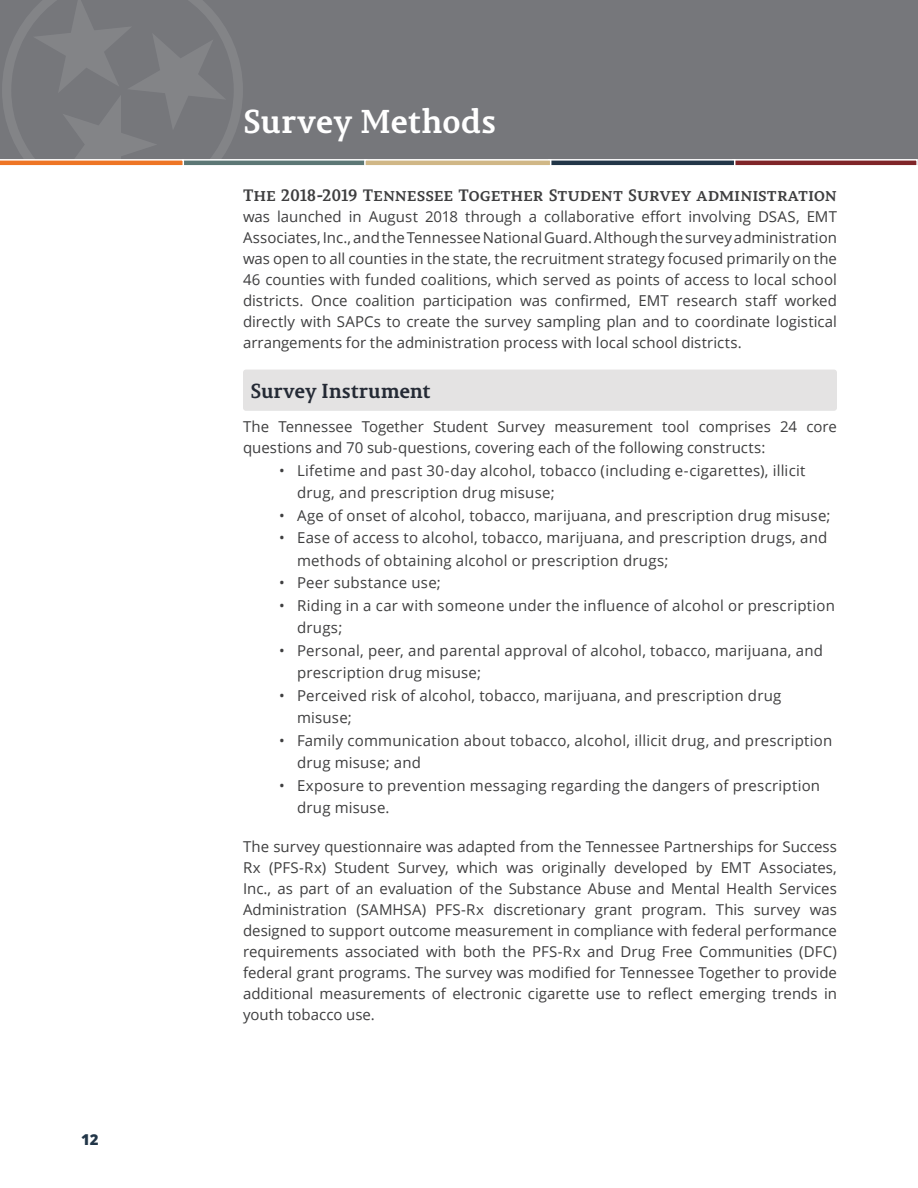
<style>
.page{position:relative;width:918px;height:1188px;background:#fff}
.page>*{position:absolute;margin:0;border:0;box-sizing:border-box;transform-origin:0 0}
.t1{font:700 33px "Permian Slab Serif Typeface";color:#fff}
.t2{font:700 20.25px "Permian Slab Serif Typeface";color:#242a35}
.first_P_in_section{font:700 16.5px "Permian Slab Serif Typeface";letter-spacing:-.005em;color:#3e3e3f}
.first_P_in_subsectio{font:15px/21px "Open Sans";letter-spacing:.015em;color:#3e3e3f}
.first_P_in_section-2{font:15px/21px "Open Sans";letter-spacing:.005em;color:#3e3e3f;text-align:justify}
.t3{font:800 15px "Open Sans";color:#223648}
</style>
<div class="page">
<svg style="left:0;top:0;width:918px;height:166px;background:#79797c"></svg>
<div style="left:243px;top:370px;width:594px;height:41px;background:#e4e3e3;border-radius:3px"></div>
<p class="t3" style="left:81px;top:1128px;width:19px">12</p>
<h2 class="t1" style="left:243px;top:94px;width:255px">Survey Methods</h2>
<p class="first_P_in_section" style="left:243px;top:181px;width:595px">The 2018-2019 Tennessee Together Student Survey administration</p>
<p class="first_P_in_section-2" style="left:243px;top:206px;width:596px">was launched in August 2018 through a collaborative effort involving DSAS, EMT Associates, Inc., and the Tennessee National Guard. Although the survey administration was open to all counties in the state, the recruitment strategy focused primarily on the 46 counties with funded coalitions, which served as points of access to local school districts. Once coalition participation was confirmed, EMT research staff worked directly with SAPCs to create the survey sampling plan and to coordinate logistical arrangements for the administration process with local school districts.</p>
<h3 class="t2" style="left:250px;top:374px;width:182px">Survey Instrument</h3>
<p class="first_P_in_subsectio" style="left:243px;top:416px;width:596px">The Tennessee Together Student Survey measurement tool comprises 24 core questions and 70 sub-questions, covering each of the following constructs:</p>
<p class="first_P_in_subsectio" style="left:297px;top:458px;width:510px;line-height:22.5px;text-indent:-18px">• Lifetime and past 30-day alcohol, tobacco (including e-cigarettes), illicit drug, and prescription drug misuse;</p>
<p class="first_P_in_subsectio" style="left:279px;top:504px;width:553px">• Age of onset of alcohol, tobacco, marijuana, and prescription drug misuse;</p>
<p class="first_P_in_subsectio" style="left:297px;top:526px;width:532px;line-height:22.5px;text-indent:-18px">• Ease of access to alcohol, tobacco, marijuana, and prescription drugs, and methods of obtaining alcohol or prescription drugs;</p>
<p class="first_P_in_subsectio" style="left:279px;top:572px;width:163px">• Peer substance use;</p>
<p class="first_P_in_subsectio" style="left:297px;top:593px;width:540px;line-height:22.5px;text-indent:-18px">• Riding in a car with someone under the influence of alcohol or prescription drugs;</p>
<p class="first_P_in_subsectio" style="left:297px;top:638px;width:528px;line-height:22.5px;text-indent:-18px">• Personal, peer, and parental approval of alcohol, tobacco, marijuana, and prescription drug misuse;</p>
<p class="first_P_in_subsectio" style="left:297px;top:683px;width:486px;line-height:22.5px;text-indent:-18px">• Perceived risk of alcohol, tobacco, marijuana, and prescription drug misuse;</p>
<p class="first_P_in_subsectio" style="left:297px;top:728px;width:537px;line-height:22.5px;text-indent:-18px">• Family communication about tobacco, alcohol, illicit drug, and prescription drug misuse; and</p>
<p class="first_P_in_subsectio" style="left:297px;top:773px;width:525px;line-height:22.5px;text-indent:-18px">• Exposure to prevention messaging regarding the dangers of prescription drug misuse.</p>
<p class="first_P_in_subsectio" style="left:243px;top:836px;width:596px;text-align:justify">The survey questionnaire was adapted from the Tennessee Partnerships for Success Rx (PFS-Rx) Student Survey, which was originally developed by EMT Associates, Inc., as part of an evaluation of the Substance Abuse and Mental Health Services Administration (SAMHSA) PFS-Rx discretionary grant program. This survey was designed to support outcome measurement in compliance with federal performance requirements associated with both the PFS-Rx and Drug Free Communities (DFC) federal grant programs. The survey was modified for Tennessee Together to provide additional measurements of electronic cigarette use to reflect emerging trends in youth tobacco use.</p>
</div>
